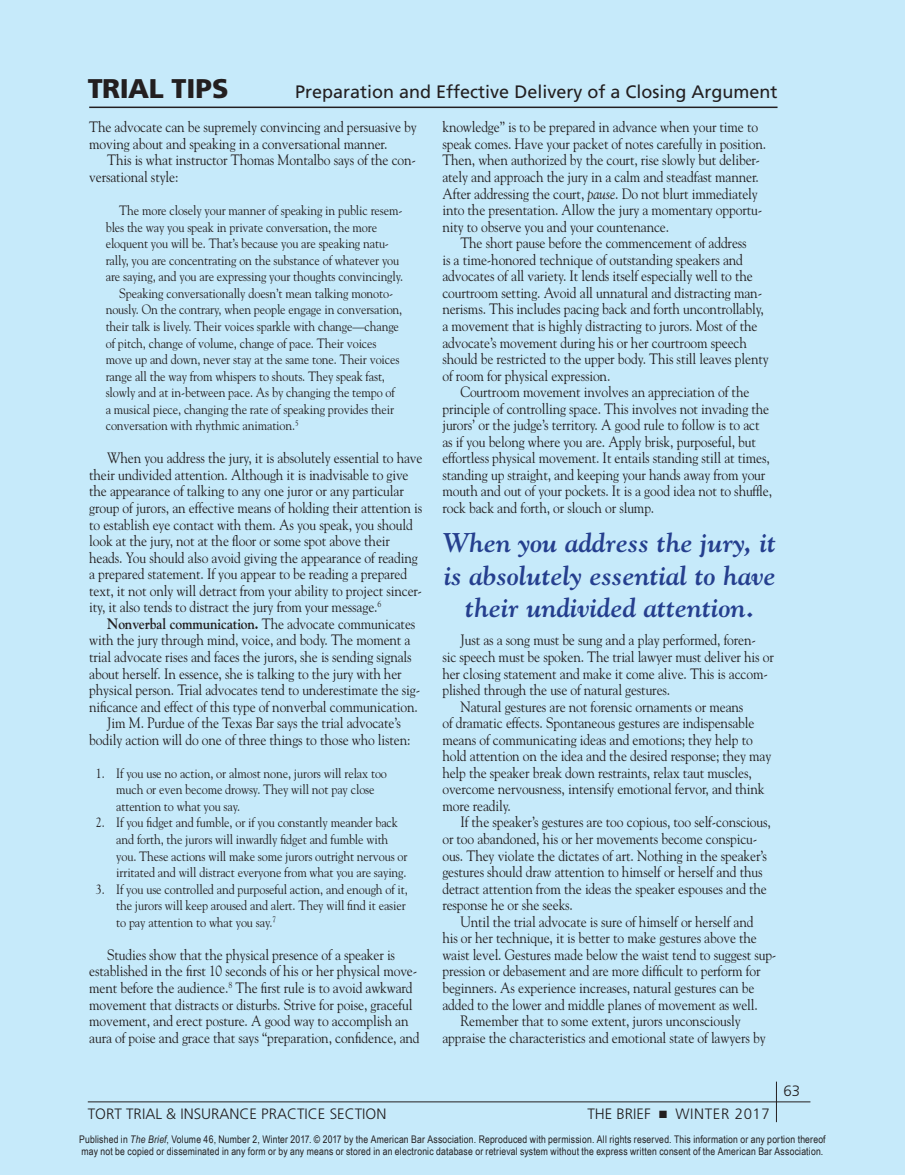
<style>
.page{position:relative;width:905px;height:1175px;background:#fff}
.page>*{position:absolute;margin:0;border:0;box-sizing:border-box;transform-origin:0 0}
.t1{font:italic 700 27px/32.4px "Goudy Std";color:#253f8e;text-align:center}
.t2{font:900 27px "Frutiger LT Std";letter-spacing:-.02em;color:#231f20}
.t3{font:18px "Frutiger LT Std";color:#231f20}
.t4{font:15px/16.5px "Goudy Std";letter-spacing:-.01em;color:#231f20;scale:.9 1}
.t5{font:700 15px "Goudy Std";letter-spacing:-.01em;color:#231f20;scale:.9 1}
.t6{font:300 15px "Frutiger LT Std";color:#231f20}
.t7{font:300 15px "Frutiger LT Std";letter-spacing:.04em;color:#231f20}
.t8{font:13.5px/16.5px "Goudy Std";letter-spacing:-.01em;color:#231f20;scale:.9 1}
.t9{font:10.5px/12px "Arial Narrow";letter-spacing:.02em;color:#231f20}
.s1{font-weight:400}
.s2{font-style:italic}
</style>
<div class="page">
<div style="left:0;top:0;width:904px;height:1174px;background:#c6eafa"></div>
<hr style="left:88px;top:1101px;width:722px;height:1px;background:#231f20">
<hr style="left:776px;top:1081px;width:1px;height:41px;background:#231f20">
<hr style="left:89px;top:107px;width:688px;height:1px;background:#231f20">
<h1 class="t2" style="left:88px;top:72px;width:142px">TRIAL TIPS</h1>
<p class="t3" style="left:295px;top:81px;width:484px">Preparation and Effective Delivery of a Closing Argument</p>
<p class="t4" style="left:89px;top:119px;width:365px">The advocate can be supremely convincing and persuasive by moving about and speaking in a conversational manner.</p>
<p class="t4" style="left:89px;top:152px;width:364px;text-indent:18px">This is what instructor Thomas Montalbo says of the con&shy;versational style:</p>
<p class="t8" style="left:119px;top:202px;width:316px">The more closely your manner of speaking in public resem-</p>
<p class="t8" style="left:106px;top:219px;width:303px">bles the way you speak in private conversation, the more</p>
<p class="t8" style="left:106px;top:235px;width:316px">eloquent you will be. That’s because you are speaking natu-</p>
<p class="t8" style="left:106px;top:252px;width:328px">rally, you are concentrating on the substance of whatever you</p>
<p class="t8" style="left:106px;top:268px;width:332px">are saying, and you are expressing your thoughts convincingly.</p>
<p class="t8" style="left:119px;top:285px;width:306px">Speaking conversationally doesn’t mean talking monoto-</p>
<p class="t8" style="left:106px;top:301px;width:331px">nously. On the contrary, when people engage in conversation,</p>
<p class="t8" style="left:106px;top:318px;width:327px">their talk is lively. Their voices sparkle with change—change</p>
<p class="t8" style="left:106px;top:334px;width:302px">of pitch, change of volume, change of pace. Their voices</p>
<p class="t8" style="left:106px;top:351px;width:328px">move up and down, never stay at the same tone. Their voices</p>
<p class="t8" style="left:106px;top:367px;width:312px">range all the way from whispers to shouts. They speak fast,</p>
<p class="t8" style="left:106px;top:384px;width:324px">slowly and at in-between pace. As by changing the tempo of</p>
<p class="t8" style="left:106px;top:400px;width:322px">a musical piece, changing the rate of speaking provides their</p>
<p class="t8" style="left:106px;top:417px;width:216px">conversation with rhythmic animation.<sup>5</sup></p>
<p class="t4" style="left:89px;top:450px;width:372px;text-indent:18px">When you address the jury, it is absolutely essential to have their undivided attention. Although it is inadvisable to give the appearance of talking to any one juror or any particular group of jurors, an effective means of holding their attention is to establish eye contact with them. As you speak, you should look at the jury, not at the floor or some spot above their heads. You should also avoid giving the appearance of reading a prepared statement. If you appear to be reading a prepared text, it not only will detract from your ability to project sincer&shy;ity, it also tends to distract the jury from your message.<sup>6</sup></p>
<p class="t5" style="left:107px;top:614px;width:344px">Nonverbal communication. <span class="s1">The advocate communicates</span></p>
<p class="t4" style="left:89px;top:632px;width:358px">with the jury through mind, voice, and body. The moment a</p>
<p class="t4" style="left:89px;top:648px;width:360px">trial advocate rises and faces the jurors, she is sending signals</p>
<p class="t4" style="left:89px;top:665px;width:349px">about herself. In essence, she is talking to the jury with her</p>
<p class="t4" style="left:89px;top:681px;width:369px">physical person. Trial advocates tend to underestimate the sig-</p>
<p class="t4" style="left:89px;top:698px;width:366px">nificance and effect of this type of nonverbal communication.</p>
<p class="t4" style="left:107px;top:714px;width:328px">Jim M. Purdue of the Texas Bar says the trial advocate’s</p>
<p class="t4" style="left:89px;top:731px;width:358px">bodily action will do one of three things to those who listen:</p>
<p class="t8" style="left:116px;top:764px;width:302px;text-indent:-20px">1. If you use no action, or almost none, jurors will relax too much or even become drowsy. They will not pay close attention to what you say.</p>
<p class="t8" style="left:116px;top:814px;width:325px;text-indent:-20px">2. If you fidget and fumble, or if you constantly meander back and forth, the jurors will inwardly fidget and fumble with you. These actions will make some jurors outright nervous or irritated and will distract everyone from what you are saying.</p>
<p class="t8" style="left:116px;top:880px;width:325px;text-indent:-20px">3. If you use controlled and purposeful action, and enough of it, the jurors will keep aroused and alert. They will find it easier to pay attention to what you say.<sup>7</sup></p>
<p class="t4" style="left:89px;top:946px;width:368px;text-indent:18px">Studies show that the physical presence of a speaker is established in the first 10 seconds of his or her physical move&shy;ment before the audience.<sup>8</sup> The first rule is to avoid awkward movement that distracts or disturbs. Strive for poise, graceful movement, and erect posture. A good way to accomplish an aura of poise and grace that says “preparation, confidence, and</p>
<p class="t6" style="left:88px;top:1105px;width:300px">TORT TRIAL &amp; INSURANCE PRACTICE SECTION</p>
<p class="t4" style="left:442px;top:119px;width:361px">knowledge” is to be prepared in advance when your time to speak comes. Have your packet of notes carefully in position.<br>Then, when authorized by the court, rise slowly but deliber&shy;ately and approach the jury in a calm and steadfast manner.<br>After addressing the court, <span class="s2">pause</span>. Do not blurt immediately into the presentation. Allow the jury a momentary opportu&shy;nity to observe you and your countenance.</p>
<p class="t4" style="left:442px;top:235px;width:364px;text-indent:18px">The short pause before the commencement of address<br>is a time-honored technique of outstanding speakers and advocates of all variety. It lends itself especially well to the courtroom setting. Avoid all unnatural and distracting man&shy;nerisms. This includes pacing back and forth uncontrollably, a movement that is highly distracting to jurors. Most of the advocate’s movement during his or her courtroom speech should be restricted to the upper body. This still leaves plenty of room for physical expression.</p>
<p class="t4" style="left:442px;top:383px;width:368px;text-indent:18px">Courtroom movement involves an appreciation of the principle of controlling space. This involves not invading the jurors’ or the judge’s territory. A good rule to follow is to act as if you belong where you are. Apply brisk, purposeful, but effortless physical movement. It entails standing still at times, standing up straight, and keeping your hands away from your mouth and out of your pockets. It is a good idea not to shuffle, rock back and forth, or slouch or slump.</p>
<h1 class="t1" style="left:443px;top:526px;width:334px">When you address the jury, it is absolutely essential to have their undivided attention.</h1>
<p class="t4" style="left:460px;top:632px;width:330px">Just as a song must be sung and a play performed, foren-</p>
<p class="t4" style="left:442px;top:648px;width:370px">sic speech must be spoken. The trial lawyer must deliver his or</p>
<p class="t4" style="left:442px;top:665px;width:363px">her closing statement and make it come alive. This is accom-</p>
<p class="t4" style="left:442px;top:681px;width:255px">plished through the use of natural gestures.</p>
<p class="t4" style="left:460px;top:698px;width:316px">Natural gestures are not forensic ornaments or means</p>
<p class="t4" style="left:442px;top:714px;width:348px">of dramatic effects. Spontaneous gestures are indispensable</p>
<p class="t4" style="left:442px;top:731px;width:346px">means of communicating ideas and emotions; they help to</p>
<p class="t4" style="left:442px;top:747px;width:367px">hold attention on the idea and the desired response; they may</p>
<p class="t4" style="left:442px;top:764px;width:345px">help the speaker break down restraints, relax taut muscles,</p>
<p class="t4" style="left:442px;top:780px;width:359px">overcome nervousness, intensify emotional fervor, and think</p>
<p class="t4" style="left:442px;top:797px;width:78px">more readily.</p>
<p class="t4" style="left:460px;top:813px;width:346px">If the speaker’s gestures are too copious, too self-conscious,</p>
<p class="t4" style="left:442px;top:830px;width:351px">or too abandoned, his or her movements become conspicu-</p>
<p class="t4" style="left:442px;top:847px;width:362px">ous. They violate the dictates of art. Nothing in the speaker’s</p>
<p class="t4" style="left:442px;top:863px;width:357px">gestures should draw attention to himself or herself and thus</p>
<p class="t4" style="left:442px;top:880px;width:362px">detract attention from the ideas the speaker espouses and the</p>
<p class="t4" style="left:442px;top:896px;width:147px">response he or she seeks.</p>
<p class="t4" style="left:460px;top:913px;width:327px">Until the trial advocate is sure of himself or herself and</p>
<p class="t4" style="left:442px;top:929px;width:351px">his or her technique, it is better to make gestures above the</p>
<p class="t4" style="left:442px;top:946px;width:372px">waist level. Gestures made below the waist tend to suggest sup-</p>
<p class="t4" style="left:442px;top:962px;width:355px">pression or debasement and are more difficult to perform for</p>
<p class="t4" style="left:442px;top:979px;width:348px">beginners. As experience increases, natural gestures can be</p>
<p class="t4" style="left:442px;top:995px;width:352px">added to the lower and middle planes of movement as well.</p>
<p class="t4" style="left:460px;top:1012px;width:313px">Remember that to some extent, jurors unconsciously</p>
<p class="t4" style="left:442px;top:1029px;width:361px">appraise the characteristics and emotional state of lawyers by</p>
<p class="t7" style="left:587px;top:1105px;width:184px">THE BRIEF ■ WINTER 2017</p>
<p class="t6" style="left:783px;top:1082px;width:18px">63</p>
<p class="t9" style="left:79px;top:1132px;width:748px">Published in <span class="s2">The Brief</span>, Volume 46, Number 2, Winter 2017. © 2017 by the American Bar Association. Reproduced with permission. All rights reserved. This information or any portion thereof may not be copied or disseminated in any form or by any means or stored in an electronic database or retrieval system without the express written consent of the American Bar Association.</p>
</div>
